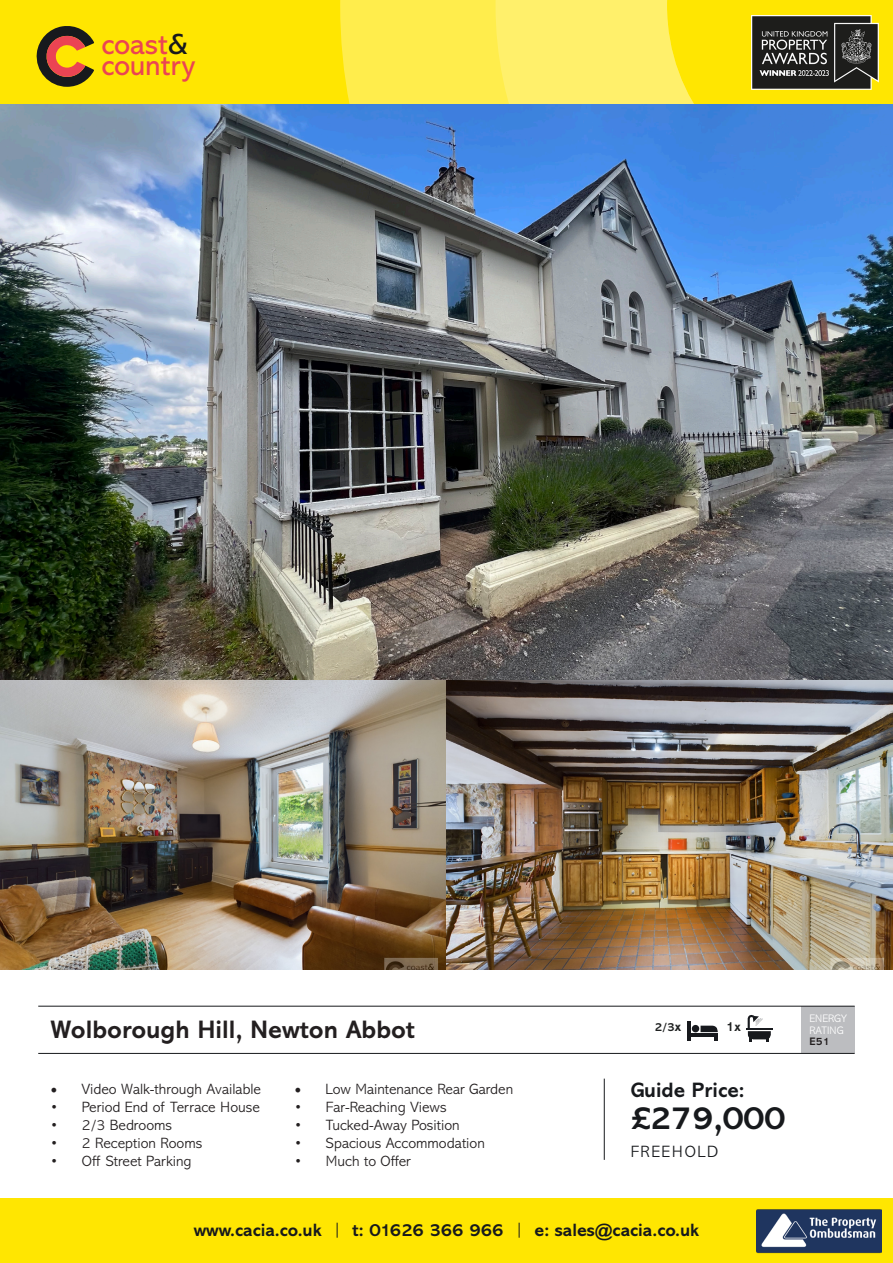
<style>
.page{position:relative;width:893px;height:1263px;background:#fff}
.page>*{position:absolute;margin:0;border:0;box-sizing:border-box;transform-origin:0 0}
.t1{font:700 33px "Abadi MT Std";color:#17191c}
.t2{font:29.4px/20.9px "Abadi MT Std";color:#eb4453}
.t3{font:700 25.5px "Abadi MT Std";color:#231f20}
.t4{font:700 21px "Abadi MT Std";color:#17191c}
.t5{font:700 18px "Abadi MT Std";color:#17191c}
.t6{font:300 16.5px "Abadi MT Std";letter-spacing:.1em;color:#17191c}
.t7{font:300 15px "Abadi MT Std";color:#231f20}
.t8{font:700 13.5px "Abadi MT Std";color:#202222}
.t9{font:700 12px "Abadi MT Std";color:#202222}
.t10{font:300 10.95px "Abadi MT Std";color:#fff}
.t11{font:700 10.95px "Abadi MT Std";color:#231f20}
.s1{color:#17191d}
.s2{font-size:13.5px}
.s3{font-family:"Minion Pro";font-weight:400;font-size:18px}
.s4{font-weight:300}
</style>
<div class="page">
<img style="left:0;top:103px;width:893px;height:578px">
<img style="left:0;top:681px;width:446px;height:288px">
<img style="left:446px;top:681px;width:447px;height:288px">
<div style="left:0;top:1199px;width:893px;height:64px;background:#ffe601"></div>
<div style="left:801px;top:1006px;width:54px;height:47px;background:#bcbdc0"></div>
<hr style="left:687px;top:1022px;width:3px;height:19px;background:#17191d">
<hr style="left:689px;top:1033px;width:29px;height:4px;background:#17191d">
<div style="left:692px;top:1025px;width:7px;height:7px;background:#17191d;border-radius:50%"></div>
<svg style="left:700px;top:1026px;width:18px;height:15px"></svg>
<hr style="left:746px;top:1028px;width:26px;height:2px;background:#17191d">
<svg style="left:748px;top:1015px;width:23px;height:27px"></svg>
<hr style="left:38px;top:1006px;width:817px;height:1px;background:#17191c">
<hr style="left:604px;top:1078px;width:1px;height:82px;background:#17191c">
<hr style="left:38px;top:1053px;width:817px;height:1px;background:#17191c">
<div style="left:0;top:0;width:893px;height:103px;background:#ffe601"></div>
<svg style="left:36px;top:26px;width:58px;height:61px"></svg>
<div style="left:340px;top:0;width:481px;height:103px;background:#ffed4c"></div>
<svg style="left:496px;top:0;width:325px;height:103px;background:#ffec46"></svg>
<img style="left:751px;top:15px;width:127px;height:74px">
<img style="left:756px;top:1209px;width:125px;height:45px">
<p class="t2" style="left:101px;top:34px;width:95px">coast<span class="s1">&amp; </span>country</p>
<p class="t3" style="left:50px;top:1014px;width:366px">Wolborough Hill, Newton Abbot</p>
<p class="t9" style="left:655px;top:1020px;width:28px">2/3<span class="s2">x</span></p>
<p class="t8" style="left:726px;top:1018px;width:16px">1x</p>
<p class="t7" style="left:50px;top:1081px;width:212px"><span class="s3">•</span> Video Walk-through Available</p>
<p class="t7" style="left:50px;top:1099px;width:211px">• Period End of Terrace House</p>
<p class="t7" style="left:50px;top:1117px;width:123px">• 2/3 Bedrooms</p>
<p class="t7" style="left:50px;top:1135px;width:153px">• 2 Reception Rooms</p>
<p class="t7" style="left:50px;top:1153px;width:143px">• Off Street Parking</p>
<p class="t7" style="left:294px;top:1081px;width:220px"><span class="s3">•</span> Low Maintenance Rear Garden</p>
<p class="t7" style="left:294px;top:1099px;width:154px">• Far-Reaching Views</p>
<p class="t7" style="left:294px;top:1117px;width:167px">• Tucked-Away Position</p>
<p class="t7" style="left:294px;top:1135px;width:192px">• Spacious Accommodation</p>
<p class="t7" style="left:294px;top:1153px;width:118px">• Much to Offer</p>
<p class="t4" style="left:631px;top:1078px;width:115px">Guide Price:</p>
<p class="t1" style="left:631px;top:1098px;width:156px">£279,000</p>
<p class="t6" style="left:631px;top:1142px;width:89px">FREEHOLD</p>
<p class="t5" style="left:194px;top:1219px;width:507px">www.cacia.co.uk <span class="s4">|</span> t: 01626 366 966 <span class="s4">|</span> e: sales@cacia.co.uk</p>
<p class="t10" style="left:810px;top:1013px;width:39px">ENERGY</p>
<p class="t10" style="left:810px;top:1024px;width:36px">RATING</p>
<p class="t11" style="left:810px;top:1035px;width:22px">E51</p>
</div>
